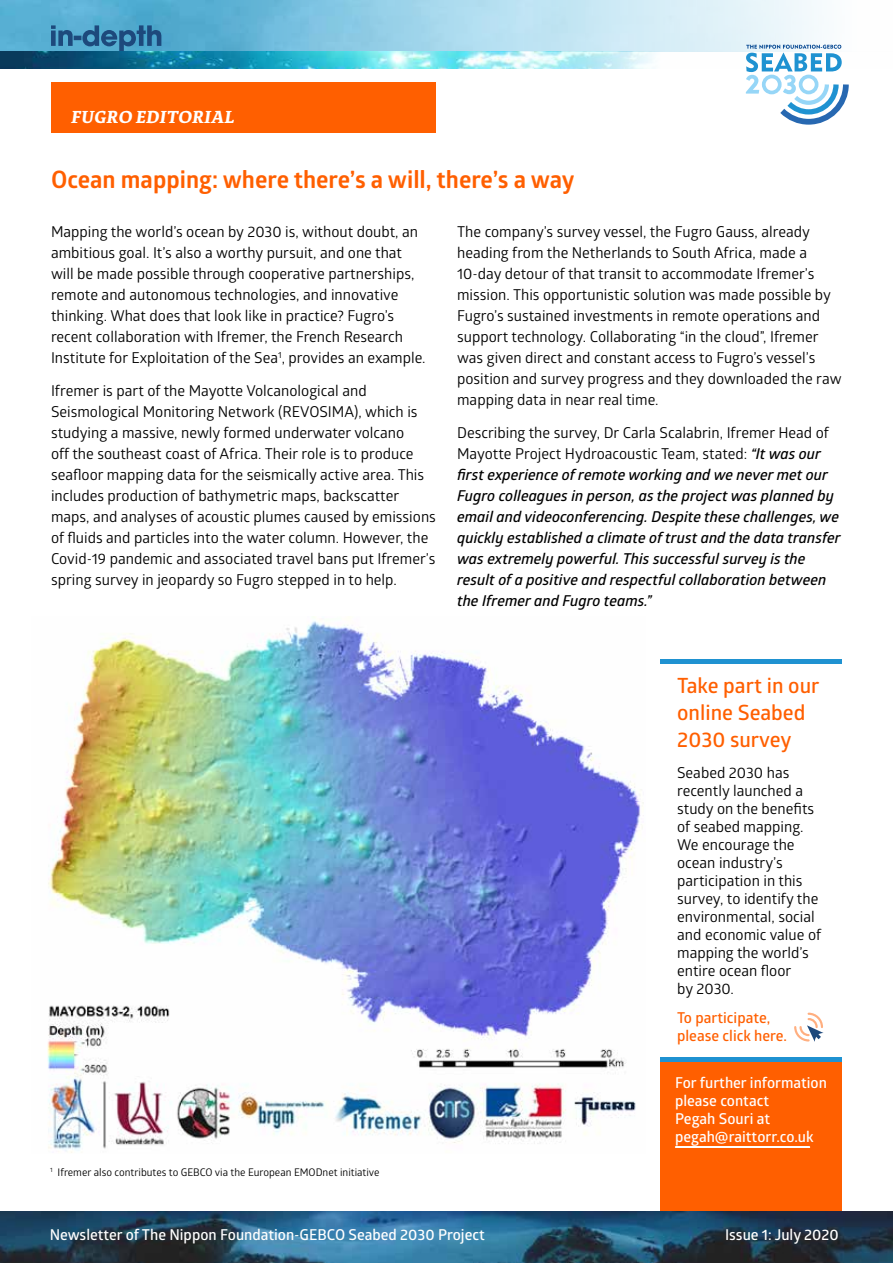
<style>
.page{position:relative;width:893px;height:1263px;background:#fff}
.page>*{position:absolute;margin:0;border:0;box-sizing:border-box;transform-origin:0 0}
.t1{font:700 24px "Glober";color:#ff5f00}
.t2{font:600 21px/27px "Glober";color:#ff5f00}
.t3{font:italic 700 18px "Adagio Serif";letter-spacing:.01em;color:#fff}
.t4{font:15px/21px "Glober";color:#000}
.t5{font:italic 600 15px/21px "Glober";color:#000}
.t6{font:600 15px/18px "Glober";color:#fff}
.t7{font:600 15px/18px "Glober";color:#ff5f00}
.t8{font:10.5px "Glober";color:#000}
.s1{font-weight:400;font-style:normal}
</style>
<div class="page">
<div style="left:660px;top:1061px;width:182px;height:159px;background:#ff5f00"></div>
<img style="left:0;top:1212px;width:893px;height:51px">
<img style="left:0;top:0;width:841px;height:51px">
<svg style="left:0;top:51px;width:746px;height:17px"></svg>
<svg style="left:51px;top:25px;width:110px;height:26px"></svg>
<div style="left:51px;top:82px;width:385px;height:51px;background:#ff5f00"></div>
<img style="left:47px;top:617px;width:597px;height:536px">
<svg style="left:746px;top:45px;width:103px;height:80px"></svg>
<hr style="left:660px;top:659px;width:182px;height:4px;background:#1f92d1">
<hr style="left:660px;top:1057px;width:182px;height:4px;background:#1f92d1">
<svg style="left:794px;top:1012px;width:30px;height:30px"></svg>
<svg style="left:675px;top:1146px;width:135px;height:2px"></svg>
<p class="t3" style="left:72px;top:105px;width:165px">FUGRO EDITORIAL</p>
<h1 class="t1" style="left:51px;top:163px;width:525px">Ocean mapping: where there’s a will, there’s a way</h1>
<p class="t4" style="left:51px;top:220px;width:376px">Mapping the world’s ocean by 2030 is, without doubt, an ambitious goal. It’s also a worthy pursuit, and one that will be made possible through cooperative partnerships, remote and autonomous technologies, and innovative thinking. What does that look like in practice? Fugro’s recent collaboration with Ifremer, the French Research Institute for Exploitation of the Sea<sup>1</sup>, provides an example.</p>
<p class="t4" style="left:51px;top:380px;width:386px">Ifremer is part of the Mayotte Volcanological and Seismological Monitoring Network (REVOSIMA), which is studying a massive, newly formed underwater volcano<br>off the southeast coast of Africa. Their role is to produce seafloor mapping data for the seismically active area. This includes production of bathymetric maps, backscatter maps, and analyses of acoustic plumes caused by emissions of fluids and particles into the water column. However, the Covid-19 pandemic and associated travel bans put Ifremer’s spring survey in jeopardy so Fugro stepped in to help.</p>
<p class="t4" style="left:457px;top:220px;width:386px">The company’s survey vessel, the Fugro Gauss, already heading from the Netherlands to South Africa, made a 10-day detour of that transit to accommodate Ifremer’s mission. This opportunistic solution was made possible by Fugro’s sustained investments in remote operations and support technology. Collaborating “in the cloud”, Ifremer was given direct and constant access to Fugro’s vessel’s position and survey progress and they downloaded the raw mapping data in near real time.</p>
<p class="t5" style="left:457px;top:422px;width:385px"><span class="s1">Describing the survey, Dr Carla Scalabrin, Ifremer Head of Mayotte Project Hydroacoustic Team, stated:</span> “It was our first experience of remote working and we never met our Fugro colleagues in person, as the project was planned by email and videoconferencing. Despite these challenges, we quickly established a climate of trust and the data transfer was extremely powerful. This successful survey is the result of a positive and respectful collaboration between the Ifremer and Fugro teams.”</p>
<p class="t8" style="left:50px;top:1165px;width:331px"><sup>1</sup> Ifremer also contributes to GEBCO via the European EMODnet initiative</p>
<h2 class="t2" style="left:677px;top:671px;width:144px">Take part in our online Seabed<br>2030 survey</h2>
<p class="t4" style="left:677px;top:762px;width:146px;line-height:18px">Seabed 2030 has recently launched a study on the benefits of seabed mapping.<br>We encourage the ocean industry’s participation in this survey, to identify the environmental, social and economic value of mapping the world’s entire ocean floor<br>by 2030.</p>
<p class="t7" style="left:677px;top:1008px;width:111px">To participate, please click here.</p>
<p class="t6" style="left:675px;top:1073px;width:153px">For further information please contact<br>Pegah Souri at pegah@raittorr.co.uk</p>
<p class="t6" style="left:50px;top:1225px;width:437px">Newsletter of The Nippon Foundation-GEBCO Seabed 2030 Project</p>
<p class="t6" style="left:725px;top:1225px;width:115px">Issue 1: July 2020</p>
</div>
